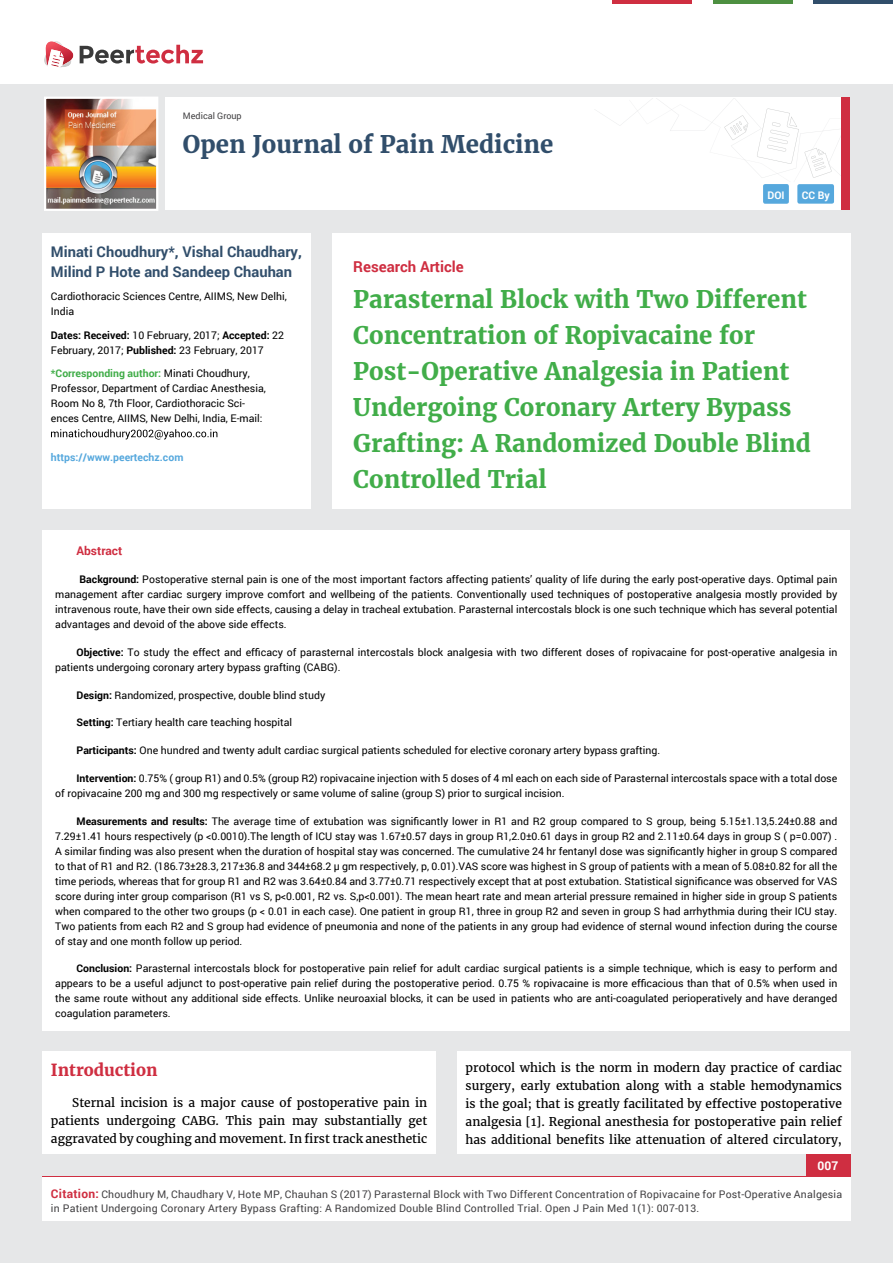
<style>
.page{position:relative;width:893px;height:1263px;background:#e6e7e8}
.page>*{position:absolute;margin:0;border:0;box-sizing:border-box;transform-origin:0 0}
.t1{font:700 24px/36px "Merriweather";color:#41ad49}
.t2{font:700 24px "Merriweather";color:#314e6b}
.t3{font:700 16.5px "Merriweather";color:#cf2e41}
.t4{font:700 15px "Roboto";color:#cf2e41}
.t5{font:700 14.7px/19.5px "Roboto";color:#314e6b}
.t6{font:12px/18px "Merriweather";color:#000;text-align:justify}
.t7{font:700 12px "Roboto";color:#cf2e41}
.t8{font:700 12px "Roboto";color:#fff}
.t9{font:10.5px/15px "Roboto";color:#000}
.t10{font:10.5px/13.5px "Roboto";letter-spacing:.02em;color:#414042}
.t11{font:700 10.5px "Roboto";color:#56a8dd}
.t12{font:700 10.5px "Roboto";color:#fff}
.t13{font:9px "Roboto";color:#414042}
.s1{font-weight:700}
.s2{font-weight:700;color:#41ad49}
.s3{font-weight:700;font-size:12px;color:#cf2e41}
</style>
<div class="page">
<div style="left:165px;top:98px;width:684px;height:112px;background:#fff"></div>
<svg style="left:596px;top:99px;width:245px;height:79px"></svg>
<div style="left:841px;top:98px;width:8px;height:112px;background:#cf2e41"></div>
<img style="left:44px;top:97px;width:114px;height:114px">
<div style="left:0;top:0;width:893px;height:83px;background:#fff"></div>
<svg style="left:44px;top:41px;width:159px;height:27px"></svg>
<div style="left:763px;top:184px;width:26px;height:20px;background:#56a8dd;border-radius:2px"></div>
<div style="left:797px;top:184px;width:37px;height:20px;background:#56a8dd;border-radius:2px"></div>
<hr style="left:713px;top:0;width:79px;height:3px;background:#4d9041">
<hr style="left:612px;top:0;width:80px;height:3px;background:#cf2e41">
<hr style="left:813px;top:0;width:80px;height:3px;background:#314e6b">
<div style="left:806px;top:1154px;width:44px;height:51px;background:#cf2e41"></div>
<div style="left:42px;top:1177px;width:809px;height:43px;background:#fff"></div>
<div style="left:42px;top:530px;width:808px;height:500px;background:#fff"></div>
<div style="left:332px;top:233px;width:518px;height:276px;background:#fff"></div>
<div style="left:42px;top:233px;width:269px;height:276px;background:#fff"></div>
<svg style="left:51px;top:429px;width:166px;height:11px"></svg>
<div style="left:42px;top:1051px;width:394px;height:103px;background:#fff"></div>
<div style="left:457px;top:1051px;width:393px;height:103px;background:#fff"></div>
<p class="t13" style="left:183px;top:110px;width:60px">Medical Group</p>
<h1 class="t2" style="left:183px;top:129px;width:372px">Open Journal of Pain Medicine</h1>
<p class="t12" style="left:767px;top:188px;width:19px">DOI</p>
<p class="t12" style="left:802px;top:188px;width:29px">CC By</p>
<h3 class="t5" style="left:51px;top:242px;width:252px">Minati Choudhury*, Vishal Chaudhary,<br>Milind P Hote and Sandeep Chauhan</h3>
<p class="t9" style="left:51px;top:289px;width:237px">Cardiothoracic Sciences Centre, AIIMS, New Delhi,<br>India</p>
<p class="t9" style="left:51px;top:327px;width:235px"><span class="s1">Dates: Received:</span> 10 February, 2017; <span class="s1">Accepted:</span> 22<br>February, 2017; <span class="s1">Published:</span> 23 February, 2017</p>
<p class="t9" style="left:51px;top:366px;width:216px"><span class="s2">*Corresponding author:</span> Minati Choudhury, Professor, Department of Cardiac Anesthesia, Room No 8, 7th Floor, Cardiothoracic Sci&shy;ences Centre, AIIMS, New Delhi, India, E-mail:</p>
<p class="t11" style="left:51px;top:450px;width:134px">https://www.peertechz.com</p>
<h3 class="t4" style="left:353px;top:256px;width:112px">Research Article</h3>
<h1 class="t1" style="left:353px;top:281px;width:459px">Parasternal Block with Two Different Concentration of Ropivacaine for Post-Operative Analgesia in Patient Undergoing Coronary Artery Bypass Grafting: A Randomized Double Blind Controlled Trial</h1>
<p class="t7" style="left:76px;top:543px;width:47px">Abstract</p>
<p class="t9" style="left:55px;top:572px;width:783px;text-align:justify;text-indent:24px"><span class="s1">Background:</span> Postoperative sternal pain is one of the most important factors affecting patients’ quality of life during the early post-operative days. Optimal pain management after cardiac surgery improve comfort and wellbeing of the patients. Conventionally used techniques of postoperative analgesia mostly provided by intravenous route, have their own side effects, causing a delay in tracheal extubation. Parasternal intercostals block is one such technique which has several potential advantages and devoid of the above side effects.</p>
<p class="t9" style="left:55px;top:644px;width:784px;text-indent:21px"><span class="s1">Objective:</span> To study the effect and efficacy of parasternal intercostals block analgesia with two different doses of ropivacaine for post-operative analgesia in patients undergoing coronary artery bypass grafting (CABG).</p>
<p class="t9" style="left:76px;top:687px;width:250px"><span class="s1">Design:</span> Randomized, prospective, double blind study</p>
<p class="t9" style="left:76px;top:715px;width:217px"><span class="s1">Setting:</span> Tertiary health care teaching hospital</p>
<p class="t9" style="left:76px;top:743px;width:585px"><span class="s1">Participants:</span> One hundred and twenty adult cardiac surgical patients scheduled for elective coronary artery bypass grafting.</p>
<p class="t9" style="left:55px;top:770px;width:783px;text-indent:21px"><span class="s1">Intervention:</span> 0.75% ( group R1) and 0.5% (group R2) ropivacaine injection with 5 doses of 4 ml each on each side of Parasternal intercostals space with a total dose of ropivacaine 200 mg and 300 mg respectively or same volume of saline (group S) prior to surgical incision.</p>
<p class="t9" style="left:55px;top:813px;width:784px;text-align:justify;text-indent:21px"><span class="s1">Measurements and results:</span> The average time of extubation was significantly lower in R1 and R2 group compared to S group, being 5.15±1.13,5.24±0.88 and 7.29±1.41 hours respectively (p &lt;0.0010).The length of ICU stay was 1.67±0.57 days in group R1,2.0±0.61 days in group R2 and 2.11±0.64 days in group S ( p=0.007) .<br>A similar finding was also present when the duration of hospital stay was concerned. The cumulative 24 hr fentanyl dose was significantly higher in group S compared to that of R1 and R2. (186.73±28.3, 217±36.8 and 344±68.2 μ gm respectively, p, 0.01).VAS score was highest in S group of patients with a mean of 5.08±0.82 for all the time periods, whereas that for group R1 and R2 was 3.64±0.84 and 3.77±0.71 respectively except that at post extubation. Statistical significance was observed for VAS score during inter group comparison (R1 vs S, p&lt;0.001, R2 vs. S,p&lt;0.001). The mean heart rate and mean arterial pressure remained in higher side in group S patients when compared to the other two groups (p &lt; 0.01 in each case). One patient in group R1, three in group R2 and seven in group S had arrhythmia during their ICU stay.<br>Two patients from each R2 and S group had evidence of pneumonia and none of the patients in any group had evidence of sternal wound infection during the course of stay and one month follow up period.</p>
<p class="t9" style="left:55px;top:961px;width:783px;text-align:justify;text-indent:21px"><span class="s1">Conclusion:</span> Parasternal intercostals block for postoperative pain relief for adult cardiac surgical patients is a simple technique, which is easy to perform and appears to be a useful adjunct to post-operative pain relief during the postoperative period. 0.75 % ropivacaine is more efficacious than that of 0.5% when used in the same route without any additional side effects. Unlike neuroaxial blocks, it can be used in patients who are anti-coagulated perioperatively and have deranged coagulation parameters.</p>
<h2 class="t3" style="left:51px;top:1060px;width:108px">Introduction</h2>
<p class="t6" style="left:51px;top:1094px;width:378px;text-indent:21px">Sternal incision is a major cause of postoperative pain in patients undergoing CABG. This pain may substantially get aggravated by coughing and movement. In first track anesthetic</p>
<p class="t6" style="left:466px;top:1058px;width:378px">protocol which is the norm in modern day practice of cardiac surgery, early extubation along with a stable hemodynamics is the goal; that is greatly facilitated by effective postoperative analgesia [1]. Regional anesthesia for postoperative pain relief has additional benefits like attenuation of altered circulatory,</p>
<p class="t8" style="left:817px;top:1158px;width:22px">007</p>
<p class="t10" style="left:51px;top:1188px;width:793px"><span class="s3">Citation:</span> Choudhury M, Chaudhary V, Hote MP, Chauhan S (2017) Parasternal Block with Two Different Concentration of Ropivacaine for Post-Operative Analgesia in Patient Undergoing Coronary Artery Bypass Grafting: A Randomized Double Blind Controlled Trial. Open J Pain Med 1(1): 007-013.</p>
</div>
